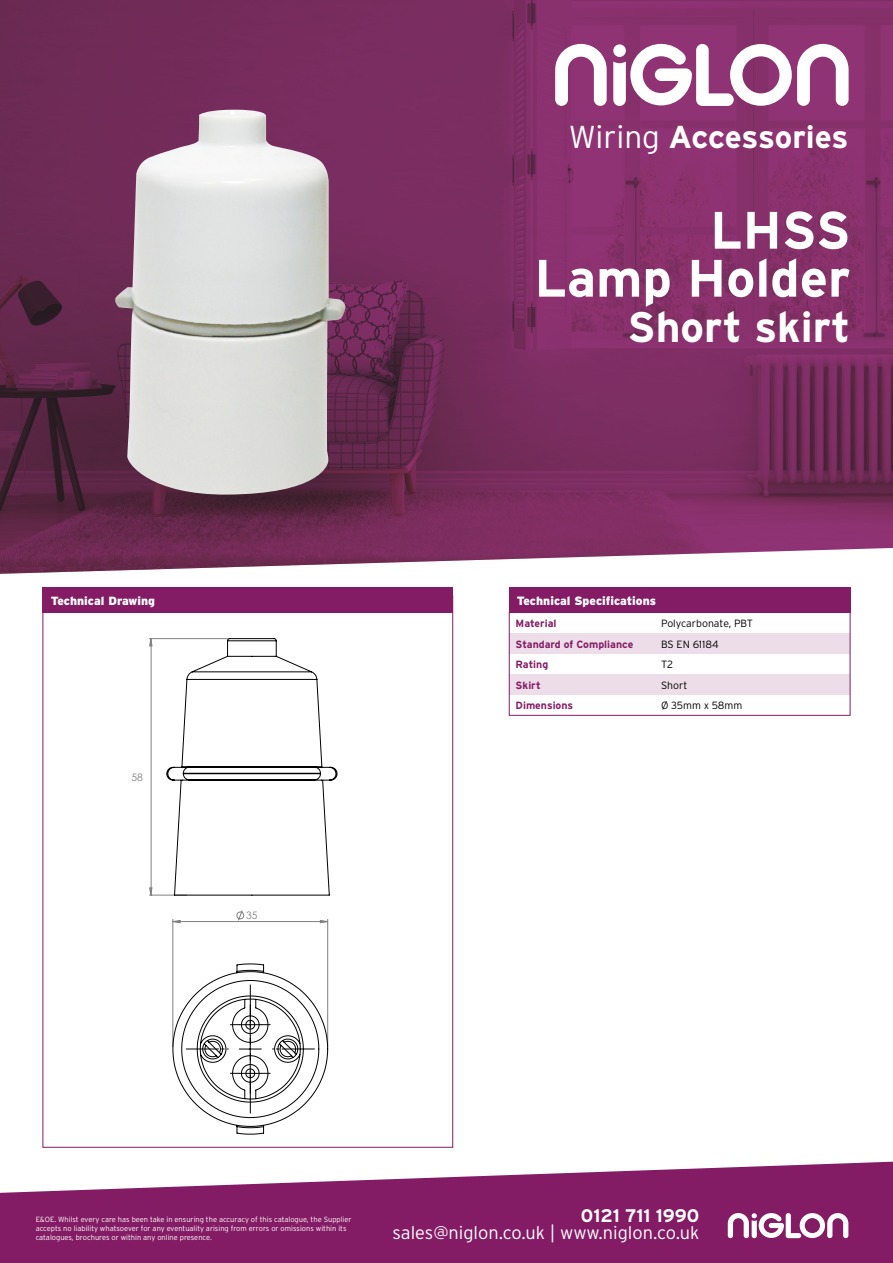
<style>
.page{position:relative;width:893px;height:1263px;background:#fff}
.page>*{position:absolute;margin:0;border:0;box-sizing:border-box;transform-origin:0 0}
.t1{font:700 52.5px/48px "Interstate";color:#fff;text-align:right}
.t2{font:700 42.6px "Interstate";color:#fff}
.t3{font:700 31.65px "Interstate";letter-spacing:-.01em;color:#fff}
.t4{font:300 18.15px "Interstate";color:#fff}
.t5{font:700 18.15px "Interstate";color:#fff}
.t6{font:900 12px "Interstate";color:#fff}
.t7{font:700 10.5px "Interstate";color:#841c65}
.t8{font:300 10.5px "Interstate";color:#000}
.t9{font:10.35px "Century Gothic";color:#808080}
.t10{font:300 7.5px/9px "Interstate";color:#fff}
.s1{font-weight:300}
</style>
<div class="page">
<svg style="left:0;top:1161px;width:893px;height:102px;fill:#841c65"></svg>
<svg style="left:728px;top:1213px;width:120px;height:25px"></svg>
<img style="left:0;top:0;width:893px;height:574px">
<svg style="left:555px;top:44px;width:52px;height:62px"></svg>
<svg style="left:613px;top:44px;width:236px;height:62px"></svg>
<svg style="left:508px;top:612px;width:343px;height:104px"></svg>
<div style="left:509px;top:588px;width:341px;height:25px;background:#841c65"></div>
<img style="left:113px;top:110px;width:233px;height:385px">
<div style="left:43px;top:588px;width:410px;height:25px;background:#841c65"></div>
<svg style="left:42px;top:595px;width:411px;height:553px"></svg>
<hr style="left:173px;top:919px;width:1px;height:128px;background:#808080">
<hr style="left:327px;top:919px;width:1px;height:128px;background:#808080">
<hr style="left:149px;top:895px;width:38px;height:1px;background:#808080">
<hr style="left:149px;top:638px;width:79px;height:1px;background:#808080">
<svg style="left:172px;top:910px;width:156px;height:13px"></svg>
<svg style="left:149px;top:638px;width:3px;height:257px"></svg>
<svg style="left:172px;top:963px;width:156px;height:172px"></svg>
<svg style="left:166px;top:638px;width:172px;height:258px"></svg>
<h3 class="t3" style="left:569px;top:120px;width:281px"><span class="s1">Wiring</span> Accessories</h3>
<h1 class="t1" style="left:534px;top:206px;width:318px">LHSS<br>Lamp Holder</h1>
<h2 class="t2" style="left:628px;top:303px;width:224px">Short skirt</h2>
<h3 class="t6" style="left:51px;top:594px;width:106px">Technical Drawing</h3>
<h3 class="t6" style="left:517px;top:594px;width:141px">Technical Specifications</h3>
<h3 class="t9" style="left:131px;top:770px;width:13px">58</h3>
<h3 class="t9" style="left:246px;top:908px;width:13px">35</h3>
<h3 class="t7" style="left:516px;top:618px;width:42px">Material</h3>
<h3 class="t8" style="left:661px;top:618px;width:93px">Polycarbonate, PBT</h3>
<h3 class="t7" style="left:516px;top:638px;width:119px">Standard of Compliance</h3>
<h3 class="t8" style="left:661px;top:638px;width:59px">BS EN 61184</h3>
<h3 class="t7" style="left:516px;top:658px;width:34px">Rating</h3>
<h3 class="t8" style="left:661px;top:658px;width:14px">T2</h3>
<h3 class="t7" style="left:516px;top:679px;width:27px">Skirt</h3>
<h3 class="t8" style="left:661px;top:679px;width:28px">Short</h3>
<h3 class="t7" style="left:516px;top:699px;width:59px">Dimensions</h3>
<h3 class="t8" style="left:661px;top:699px;width:83px">Ø 35mm x 58mm</h3>
<p class="t10" style="left:36px;top:1214px;width:317px">E&amp;OE. Whilst every care has been take in ensuring the accuracy of this catalogue, the Supplier accepts no liability whatsoever for any eventuality arising from errors or omissions within its catalogues, brochures or within any online presence.</p>
<h3 class="t5" style="left:581px;top:1205px;width:120px">0121 711 1990</h3>
<h3 class="t4" style="left:392px;top:1223px;width:308px">sales@niglon.co.uk | www.niglon.co.uk</h3>
</div>
